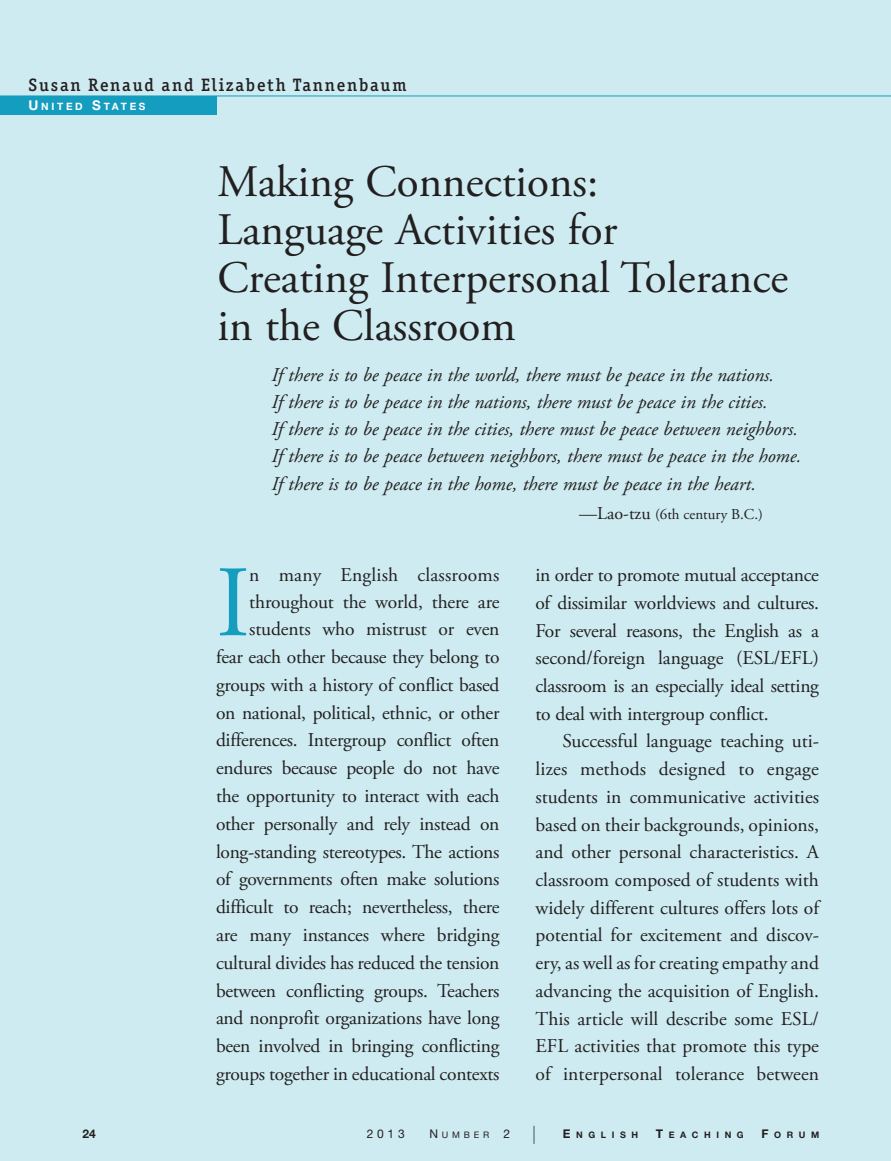
<style>
.page{position:relative;width:891px;height:1161px;background:#cdebf0}
.page>*{position:absolute;margin:0;border:0;box-sizing:border-box;transform-origin:0 0}
.t1{font:100.95px "Adobe Garamond Pro";color:#149dbf}
.t2{font:45px/48px "Adobe Garamond Pro";color:#231f20}
.t3{font:19.5px/27.8px "Adobe Garamond Pro";letter-spacing:-.015em;color:#231f20;text-align:justify}
.t4{font:italic 19.5px/27px "Adobe Garamond Pro";color:#231f20}
.t5{font:500 18px "Officina Ser ITC";letter-spacing:.1em;color:#231f20}
.t6{font:15px "Adobe Garamond Pro";color:#231f20}
.t7{font:12px "Helvetica Neue LT Std";color:#231f20}
.t8{font:700 12px "Helvetica Neue LT Std";color:#231f20}
.t9{font:700 10.2px "Helvetica Neue LT Std";letter-spacing:.265em;color:#fff}
.t10{font:700 9px "Helvetica Neue LT Std";letter-spacing:.62em;color:#231f20}
.t11{font:9px "Helvetica Neue LT Std";letter-spacing:.42em;color:#231f20}
.s1{font-size:13.5px}
.s2{font-size:18px}
.s3{font-size:12px}
.s4{font-weight:100;font-size:18px}
</style>
<div class="page">
<hr style="left:0;top:96px;width:891px;height:1px;background:#149dbf">
<div style="left:0;top:96px;width:216px;height:18px;background:#149dbf"></div>
<h2 class="t5" style="left:29px;top:74px;width:379px">Susan Renaud and Elizabeth Tannenbaum</h2>
<h2 class="t9" style="left:29px;top:100px;width:118px"><span class="s1">U</span>NITED <span class="s1">S</span>TATES</h2>
<h1 class="t2" style="left:218px;top:159px;width:572px">Making Connections:<br>Language Activities for<br>Creating Interpersonal Tolerance in the Classroom</h1>
<p class="t4" style="left:272px;top:361px;width:531px">If there is to be peace in the world, there must be peace in the nations.<br>If there is to be peace in the nations, there must be peace in the cities.<br>If there is to be peace in the cities, there must be peace between neighbors.<br>If there is to be peace between neighbors, there must be peace in the home.</p>
<p class="t4" style="left:272px;top:471px;width:486px">If there is to be peace in the home, there must be peace in the heart.</p>
<p class="t6" style="left:579px;top:505px;width:185px"><span class="s2">—Lao-tzu</span> (6th century B.C.)</p>
<p class="t3" style="left:216px;top:562px;width:285px;text-align:right">n many English classrooms throughout the world, there are students who mistrust or even<br>fear each other because they belong to groups with a history of conflict based on national, political, ethnic, or other differences. Intergroup conflict often endures because people do not have the opportunity to interact with each other personally and rely instead on long-standing stereotypes. The actions of governments often make solutions difficult to reach; nevertheless, there are many instances where bridging cultural divides has reduced the tension between conflicting groups. Teachers and nonprofit organizations have long been involved in bringing conflicting groups together in educational contexts</p>
<p class="t3" style="left:535px;top:562px;width:285px">in order to promote mutual acceptance of dissimilar worldviews and cultures.<br>For several reasons, the English as a second/foreign language (ESL/EFL) classroom is an especially ideal setting to deal with intergroup conflict.</p>
<p class="t1" style="left:216px;top:543px;width:36px">I</p>
<p class="t3" style="left:535px;top:728px;width:285px;text-indent:27px">Successful language teaching uti&shy;lizes methods designed to engage students in communicative activities based on their backgrounds, opinions, and other personal characteristics. A classroom composed of students with widely different cultures offers lots of potential for excitement and discov&shy;ery, as well as for creating empathy and advancing the acquisition of English.<br>This article will describe some ESL/ EFL activities that promote this type of interpersonal tolerance between</p>
<p class="t8" style="left:82px;top:1126px;width:15px">24</p>
<p class="t7" style="left:367px;top:1127px;width:40px">2013</p>
<p class="t11" style="left:429px;top:1130px;width:108px"><span class="s3">N</span>UMBER <span class="s3">2</span> <span class="s4">|</span></p>
<p class="t10" style="left:563px;top:1129px;width:77px"><span class="s3">E</span>NGLISH</p>
<p class="t10" style="left:656px;top:1129px;width:89px"><span class="s3">T</span>EACHING</p>
<p class="t10" style="left:762px;top:1129px;width:59px"><span class="s3">F</span>ORUM</p>
</div>
